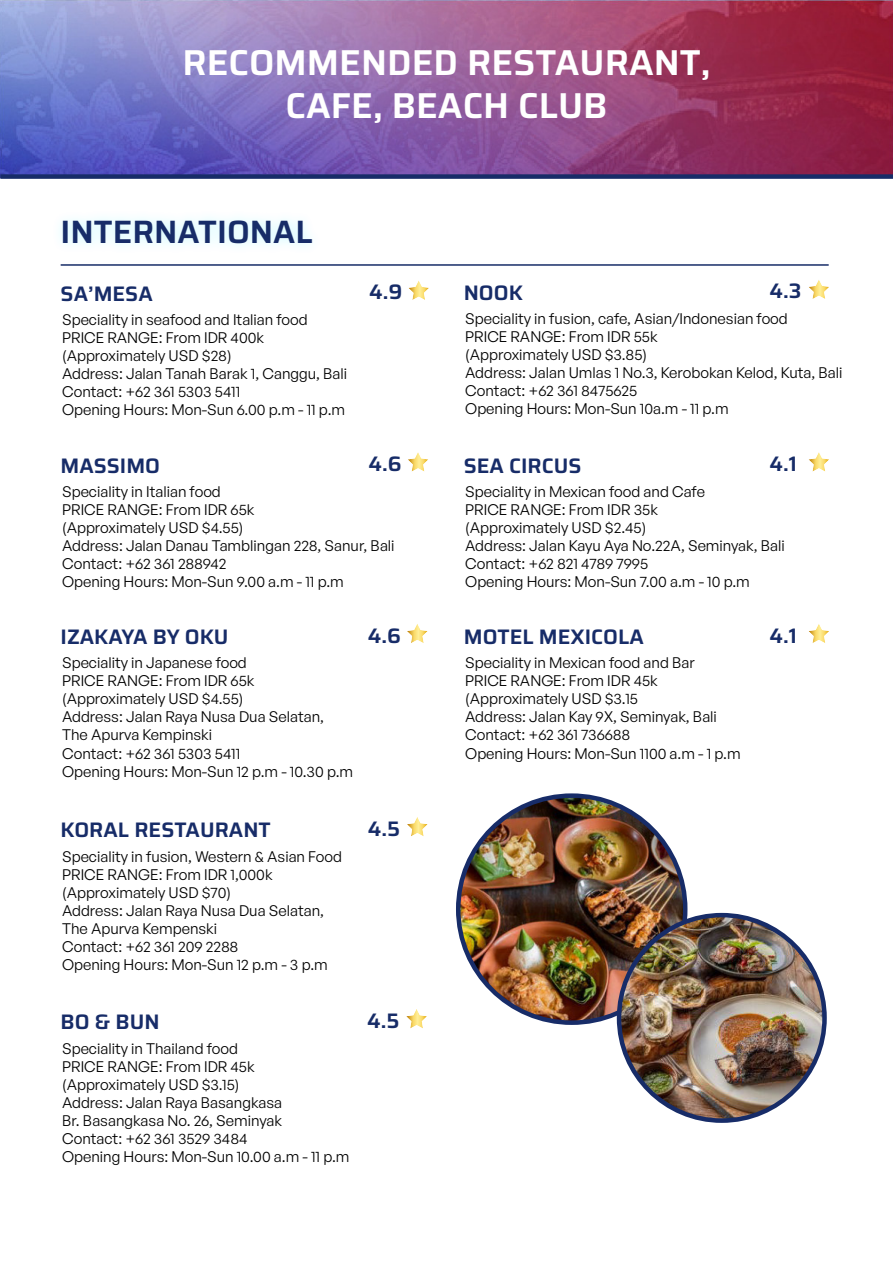
<style>
.page{position:relative;width:893px;height:1263px;background:#fff}
.page>*{position:absolute;margin:0;border:0;box-sizing:border-box;transform-origin:0 0}
.t1{font:600 36px/43.2px "Saira";color:#fff;text-align:center}
.t2{font:600 32.4px "Saira";color:#172c68}
.t3{font:600 21px "Saira";color:#172c68}
.t4{font:15px/18px "General Sans";color:#000}
</style>
<div class="page">
<svg style="left:809px;top:280px;width:20px;height:19px"></svg>
<svg style="left:809px;top:452px;width:20px;height:20px"></svg>
<svg style="left:809px;top:624px;width:20px;height:19px"></svg>
<img style="left:458px;top:796px;width:227px;height:227px;border-radius:114px">
<img style="left:619px;top:915px;width:205px;height:205px;border-radius:103px">
<svg style="left:406px;top:1009px;width:21px;height:19px"></svg>
<svg style="left:407px;top:817px;width:21px;height:19px"></svg>
<svg style="left:407px;top:624px;width:21px;height:19px"></svg>
<svg style="left:408px;top:452px;width:20px;height:20px"></svg>
<svg style="left:409px;top:281px;width:20px;height:19px"></svg>
<hr style="left:61px;top:264px;width:768px;height:2px;background:#172c68">
<img style="left:60px;top:218px;width:268px;height:48px">
<img style="left:0;top:0;width:893px;height:174px">
<div style="left:0;top:174px;width:893px;height:5px;background:#172c68"></div>
<h1 class="t1" style="left:182px;top:44px;width:530px">RECOMMENDED RESTAURANT,<br>CAFE, BEACH CLUB</h1>
<h2 class="t2" style="left:61px;top:219px;width:254px">INTERNATIONAL</h2>
<h3 class="t3" style="left:369px;top:284px;width:35px">4.9</h3>
<h3 class="t3" style="left:61px;top:285px;width:94px">SAíMESA</h3>
<p class="t4" style="left:62px;top:312px;width:287px">Speciality in seafood and Italian food<br>PRICE RANGE: From IDR 400k (Approximately USD $28)<br>Address: Jalan Tanah Barak 1, Canggu, Bali<br>Contact: +62 361 5303 5411<br>Opening Hours: Mon-Sun 6.00 p.m - 11 p.m</p>
<h3 class="t3" style="left:61px;top:457px;width:101px">MASSIMO</h3>
<p class="t4" style="left:62px;top:484px;width:334px">Speciality in Italian food<br>PRICE RANGE: From IDR 65k<br>(Approximately USD $4.55)<br>Address: Jalan Danau Tamblingan 228, Sanur, Bali<br>Contact: +62 361 288942<br>Opening Hours: Mon-Sun 9.00 a.m - 11 p.m</p>
<h3 class="t3" style="left:61px;top:629px;width:169px">IZAKAYA BY OKU</h3>
<p class="t4" style="left:62px;top:655px;width:293px">Speciality in Japanese food<br>PRICE RANGE: From IDR 65k (Approximately USD $4.55)<br>Address: Jalan Raya Nusa Dua Selatan,<br>The Apurva Kempinski<br>Contact: +62 361 5303 5411<br>Opening Hours: Mon-Sun 12 p.m - 10.30 p.m</p>
<h3 class="t3" style="left:369px;top:455px;width:35px">4.6</h3>
<h3 class="t3" style="left:368px;top:627px;width:35px">4.6</h3>
<h3 class="t3" style="left:61px;top:822px;width:212px">KORAL RESTAURANT</h3>
<p class="t4" style="left:62px;top:848px;width:281px">Speciality in fusion, Western &amp; Asian Food<br>PRICE RANGE: From IDR 1,000k (Approximately USD $70)<br>Address: Jalan Raya Nusa Dua Selatan,<br>The Apurva Kempenski<br>Contact: +62 361 209 2288<br>Opening Hours: Mon-Sun 12 p.m - 3 p.m</p>
<h3 class="t3" style="left:61px;top:1014px;width:100px">BO &amp; BUN</h3>
<p class="t4" style="left:62px;top:1040px;width:289px">Speciality in Thailand food<br>PRICE RANGE: From IDR 45k (Approximately USD $3.15)<br>Address: Jalan Raya Basangkasa<br>Br. Basangkasa No. 26, Seminyak<br>Contact: +62 361 3529 3484<br>Opening Hours: Mon-Sun 10.00 a.m - 11 p.m</p>
<h3 class="t3" style="left:368px;top:820px;width:34px">4.5</h3>
<h3 class="t3" style="left:367px;top:1012px;width:34px">4.5</h3>
<h3 class="t3" style="left:769px;top:283px;width:34px">4.3</h3>
<h3 class="t3" style="left:464px;top:284px;width:61px">NOOK</h3>
<p class="t4" style="left:465px;top:311px;width:379px">Speciality in fusion, cafe, Asian/Indonesian food<br>PRICE RANGE: From IDR 55k<br>(Approximately USD $3.85)<br>Address: Jalan Umlas 1 No.3, Kerobokan Kelod, Kuta, Bali Contact: +62 361 8475625<br>Opening Hours: Mon-Sun 10a.m - 11 p.m</p>
<h3 class="t3" style="left:769px;top:455px;width:29px">4.1</h3>
<h3 class="t3" style="left:464px;top:457px;width:119px">SEA CIRCUS</h3>
<p class="t4" style="left:465px;top:484px;width:321px">Speciality in Mexican food and Cafe<br>PRICE RANGE: From IDR 35k<br>(Approximately USD $2.45)<br>Address: Jalan Kayu Aya No.22A, Seminyak, Bali Contact: +62 821 4789 7995<br>Opening Hours: Mon-Sun 7.00 a.m - 10 p.m</p>
<h3 class="t3" style="left:464px;top:629px;width:182px">MOTEL MEXICOLA</h3>
<p class="t4" style="left:465px;top:655px;width:277px">Speciality in Mexican food and Bar<br>PRICE RANGE: From IDR 45k (Approximately USD $3.15<br>Address: Jalan Kay 9X, Seminyak, Bali<br>Contact: +62 361 736688<br>Opening Hours: Mon-Sun 1100 a.m - 1 p.m</p>
<h3 class="t3" style="left:769px;top:627px;width:29px">4.1</h3>
</div>
